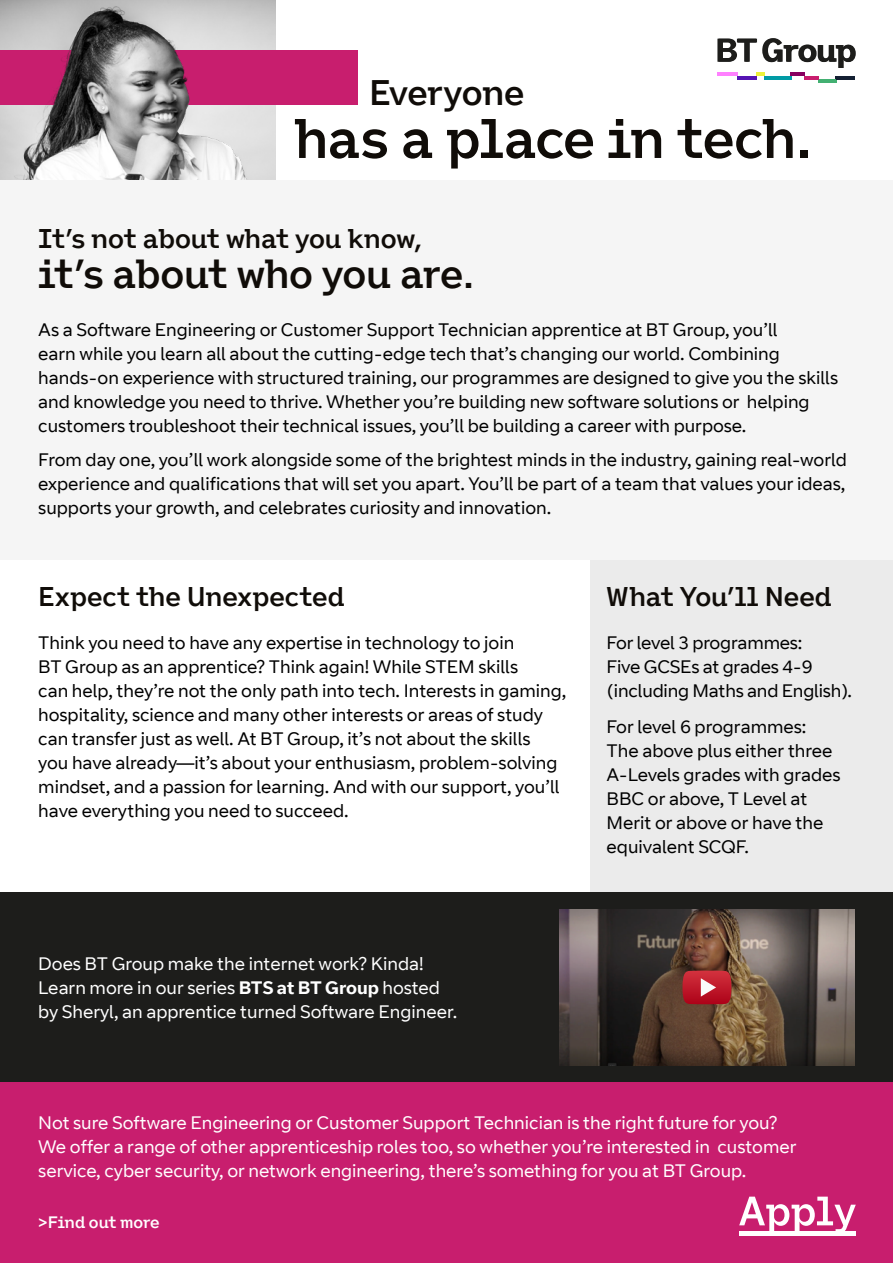
<style>
.page{position:relative;width:893px;height:1263px;background:#fff}
.page>*{position:absolute;margin:0;border:0;box-sizing:border-box;transform-origin:0 0}
.t1{font:55.65px "BT Group Headline";letter-spacing:-.02em;color:#100c08}
.t2{font:40.5px "BT Group Headline";letter-spacing:-.025em;color:#100c08}
.t3{font:35.4px "BT Group Headline";letter-spacing:-.015em;color:#100c08}
.t4{font:27px "BT Group Headline";letter-spacing:-.005em;color:#100c08}
.t5{font:18px/24px "BT Curve";color:#000}
.t6{font:18px/24px "BT Curve";color:#fff}
.t7{font:16.5px "BT Group Headline";color:#fff}
.s1{font-weight:700}
</style>
<div class="page">
<div style="left:590px;top:560px;width:303px;height:332px;background:#ebebeb"></div>
<div style="left:0;top:892px;width:893px;height:190px;background:#1d1d1b"></div>
<div style="left:0;top:50px;width:357px;height:55px;background:#c81e6e"></div>
<img style="left:0;top:0;width:275px;height:180px">
<div style="left:0;top:181px;width:893px;height:379px;background:#f5f5f5"></div>
<div style="left:0;top:1082px;width:893px;height:181px;background:#c81e6e"></div>
<hr style="left:737px;top:76px;width:19px;height:4px;background:#5514b4">
<hr style="left:804px;top:76px;width:14px;height:4px;background:#c81e6e">
<hr style="left:818px;top:80px;width:17px;height:3px;background:#43b072">
<hr style="left:835px;top:76px;width:19px;height:4px;background:#142032">
<hr style="left:764px;top:76px;width:26px;height:4px;background:#009ba5">
<hr style="left:738px;top:76px;width:19px;height:4px;background:#5514b4">
<hr style="left:805px;top:76px;width:14px;height:4px;background:#c81e6e">
<hr style="left:819px;top:80px;width:18px;height:3px;background:#43b072">
<hr style="left:837px;top:76px;width:18px;height:4px;background:#142032">
<svg style="left:717px;top:38px;width:139px;height:38px"></svg>
<hr style="left:765px;top:76px;width:26px;height:4px;background:#009ba5">
<img style="left:559px;top:910px;width:296px;height:155px">
<svg style="left:682px;top:970px;width:49px;height:34px;background:#bd2f3c"></svg>
<div style="left:739px;top:1231px;width:117px;height:5px;background:#fff"></div>
<svg style="left:739px;top:1196px;width:117px;height:35px"></svg>
<h3 class="t3" style="left:369px;top:71px;width:157px">Everyone</h3>
<h1 class="t1" style="left:293px;top:105px;width:520px">has a place in tech.</h1>
<h3 class="t4" style="left:38px;top:222px;width:385px">It’s not about what you know,</h3>
<h2 class="t2" style="left:38px;top:250px;width:438px">it’s about who you are.</h2>
<p class="t5" style="left:38px;top:318px;width:801px">As a Software Engineering or Customer Support Technician apprentice at BT Group, you’ll<br>earn while you learn all about the cutting-edge tech that’s changing our world. Combining hands-on experience with structured training, our programmes are designed to give you the skills and knowledge you need to thrive. Whether you’re building new software solutions or helping customers troubleshoot their technical issues, you’ll be building a career with purpose.</p>
<p class="t5" style="left:38px;top:449px;width:810px;text-align:justify">From day one, you’ll work alongside some of the brightest minds in the industry, gaining real-world experience and qualifications that will set you apart. You’ll be part of a team that values your ideas, supports your growth, and celebrates curiosity and innovation.</p>
<h3 class="t4" style="left:38px;top:580px;width:308px">Expect the Unexpected</h3>
<p class="t5" style="left:38px;top:631px;width:529px">Think you need to have any expertise in technology to join<br>BT Group as an apprentice? Think again! While STEM skills<br>can help, they’re not the only path into tech. Interests in gaming, hospitality, science and many other interests or areas of study can transfer just as well. At BT Group, it’s not about the skills<br>you have already—it’s about your enthusiasm, problem-solving mindset, and a passion for learning. And with our support, you’ll have everything you need to succeed.</p>
<p class="t6" style="left:38px;top:952px;width:420px">Does BT Group make the internet work? Kinda!<br>Learn more in our series <span class="s1">BTS at BT Group</span> hosted by Sheryl, an apprentice turned Software Engineer.</p>
<h3 class="t4" style="left:607px;top:580px;width:227px">What You’ll Need</h3>
<p class="t5" style="left:607px;top:631px;width:247px">For level 3 programmes:<br>Five GCSEs at grades 4-9 (including Maths and English).</p>
<p class="t5" style="left:607px;top:716px;width:235px">For level 6 programmes:<br>The above plus either three<br>A-Levels grades with grades<br>BBC or above, T Level at<br>Merit or above or have the equivalent SCQF.</p>
<p class="t6" style="left:38px;top:1111px;width:760px">Not sure Software Engineering or Customer Support Technician is the right future for you?<br>We offer a range of other apprenticeship roles too, so whether you’re interested in customer service, cyber security, or network engineering, there’s something for you at BT Group.</p>
<p class="t7" style="left:38px;top:1212px;width:123px">&gt;Find out more</p>
</div>
